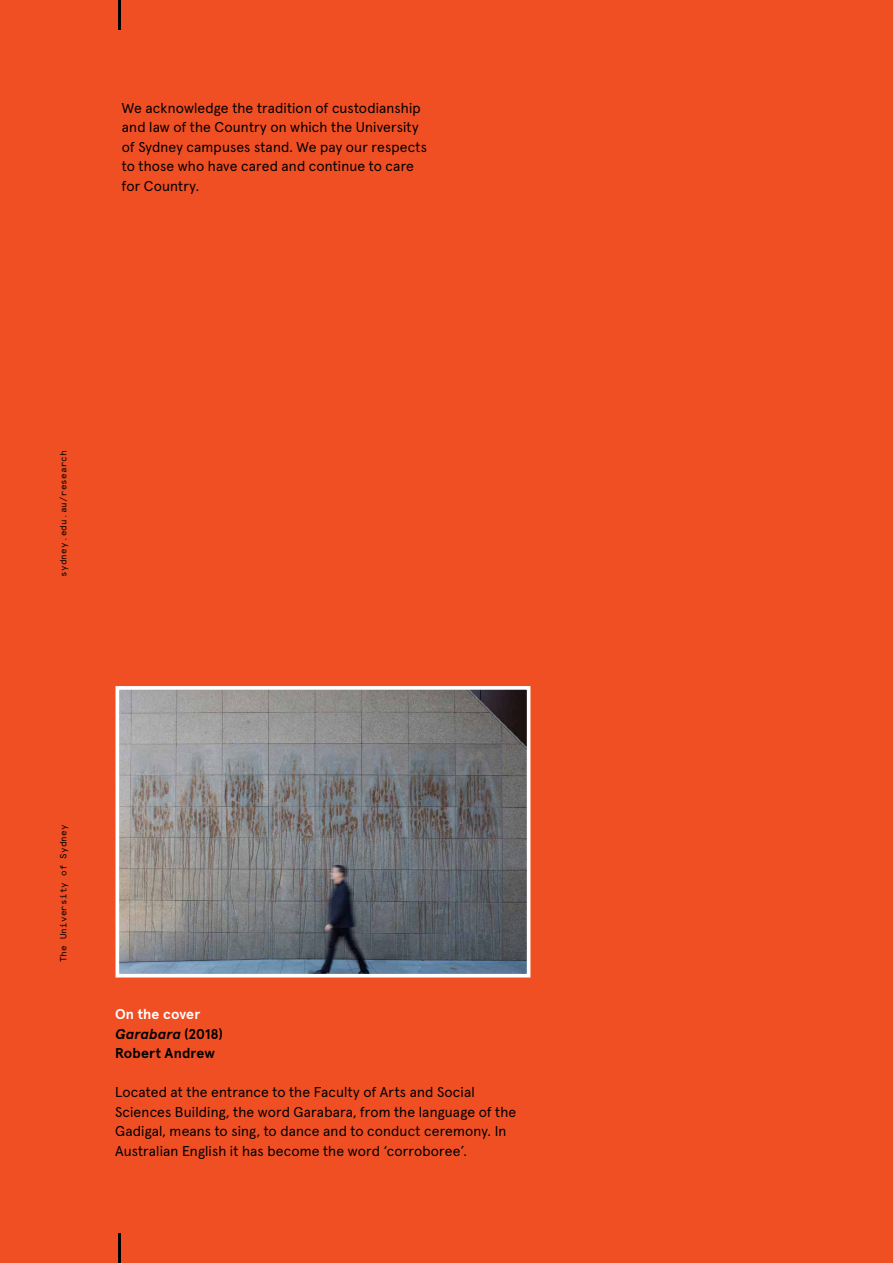
<style>
.page{position:relative;width:893px;height:1263px;background:#f04e23}
.page>*{position:absolute;margin:0;border:0;box-sizing:border-box;transform-origin:0 0}
.t1{font:14.25px/19.5px "Apercu Pro";letter-spacing:.01em;color:#000}
.t2{font:700 14.25px/19.5px "Apercu Pro";letter-spacing:.01em;color:#000}
.t3{font:700 14.25px "Apercu Pro";letter-spacing:.01em;color:#fff}
.t4{font:9px "Apercu Mono Pro";letter-spacing:.02em;color:#000}
.s1{font-style:italic}
</style>
<div class="page">
<hr style="left:118px;top:1233px;width:2px;height:30px;background:#000">
<hr style="left:118px;top:0;width:2px;height:30px;background:#000">
<svg style="left:115px;top:686px;width:416px;height:292px;background:#7f8083"></svg>
<p class="t1" style="left:122px;top:97px;width:306px">We acknowledge the tradition of custodianship and law of the Country on which the University of Sydney campuses stand. We pay our respects to those who have cared and continue to care for Country.</p>
<p class="t4" style="left:56px;top:577px;width:128px;rotate:-90deg">sydney.edu.au/research</p>
<p class="t4" style="left:56px;top:962px;width:140px;rotate:-90deg">The University of Sydney</p>
<p class="t3" style="left:115px;top:1003px;width:87px">On the cover</p>
<p class="t2" style="left:115px;top:1023px;width:109px"><span class="s1">Garabara</span> (2018)<br>Robert Andrew</p>
<p class="t1" style="left:115px;top:1081px;width:403px">Located at the entrance to the Faculty of Arts and Social Sciences Building, the word Garabara, from the language of the Gadigal, means to sing, to dance and to conduct ceremony. In Australian English it has become the word ‘corroboree’.</p>
</div>
